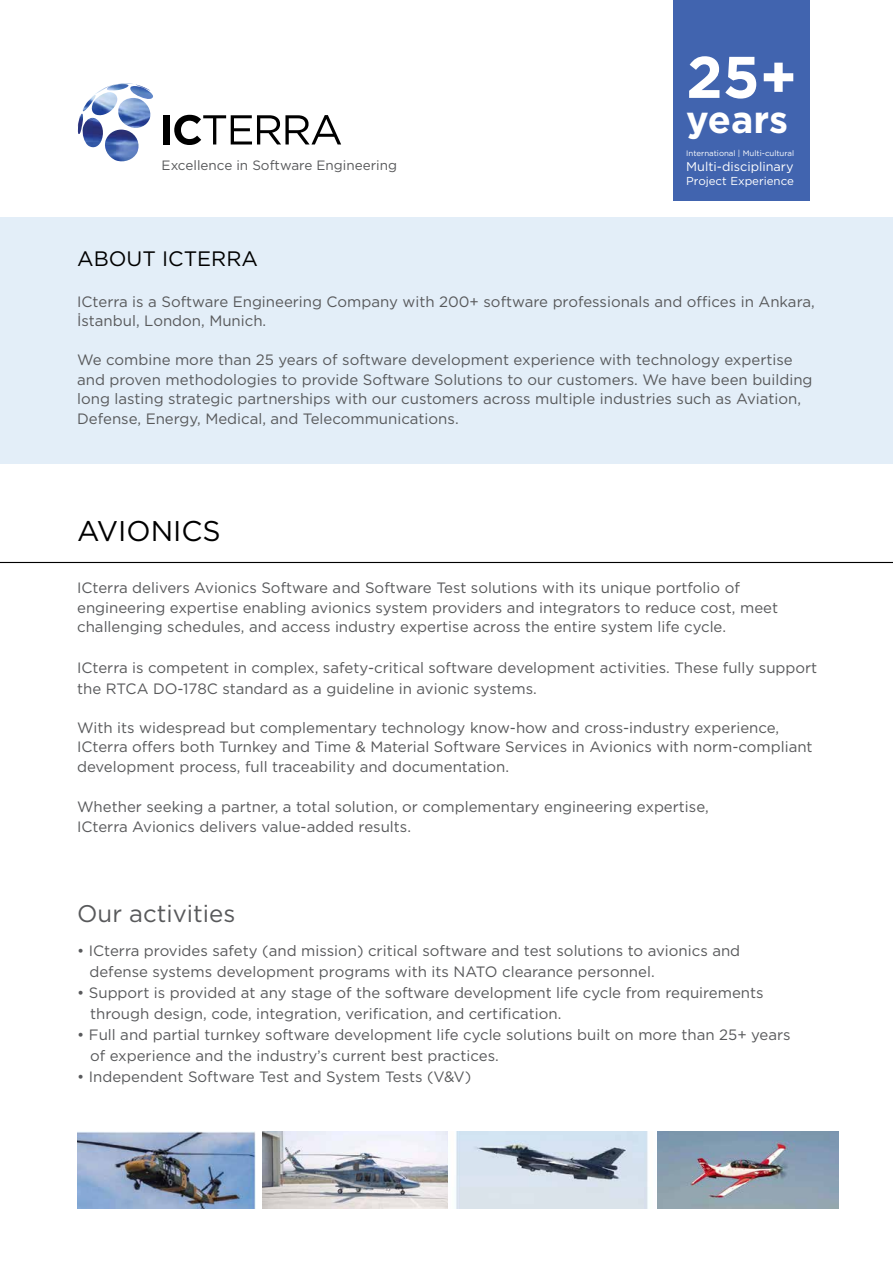
<style>
.page{position:relative;width:893px;height:1263px;background:#fff}
.page>*{position:absolute;margin:0;border:0;box-sizing:border-box;transform-origin:0 0}
.t1{font:700 58.65px "Gotham";color:#fff}
.t2{font:700 37.95px "Gotham";color:#fff}
.t3{font:28.5px "Gotham";color:#000}
.t4{font:24px "Gotham";color:#58595b}
.t5{font:20.85px "Gotham";color:#000}
.t6{font:15px/19.5px "Gotham";color:#58595b}
.t7{font:13.5px "Gotham";color:#58595b}
.t8{font:12.75px "Gotham";color:#fff}
.t9{font:11.55px "Gotham";color:#fff}
.t10{font:7.95px "Gotham";color:#fff}
</style>
<div class="page">
<div style="left:673px;top:0;width:137px;height:200px;background:#4164af"></div>
<div style="left:163px;top:115px;width:7px;height:29px;background:#000"></div>
<svg style="left:174px;top:115px;width:167px;height:30px"></svg>
<img style="left:78px;top:83px;width:75px;height:79px">
<hr style="left:0;top:562px;width:893px;height:1px;background:#000">
<img style="left:262px;top:1131px;width:186px;height:78px">
<img style="left:456px;top:1131px;width:192px;height:78px">
<img style="left:657px;top:1131px;width:182px;height:78px">
<img style="left:77px;top:1131px;width:179px;height:78px">
<div style="left:0;top:217px;width:893px;height:247px;background:#e3eef8"></div>
<p class="t7" style="left:162px;top:159px;width:237px">Excellence in Software Engineering</p>
<h3 class="t5" style="left:77px;top:248px;width:182px">ABOUT ICTERRA</h3>
<h1 class="t1" style="left:686px;top:51px;width:113px">25+</h1>
<h2 class="t2" style="left:686px;top:102px;width:104px">years</h2>
<p class="t10" style="left:686px;top:149px;width:109px">International | Multi-cultural</p>
<p class="t9" style="left:686px;top:175px;width:109px">Project Experience</p>
<p class="t8" style="left:686px;top:160px;width:109px">Multi-disciplinary</p>
<p class="t6" style="left:77px;top:292px;width:739px">ICterra is a Software Engineering Company with 200+ software professionals and offices in Ankara,<br>İstanbul, London, Munich.</p>
<p class="t6" style="left:77px;top:351px;width:737px">We combine more than 25 years of software development experience with technology expertise and proven methodologies to provide Software Solutions to our customers. We have been building long lasting strategic partnerships with our customers across multiple industries such as Aviation, Defense, Energy, Medical, and Telecommunications.</p>
<h3 class="t3" style="left:77px;top:517px;width:145px">AVIONICS</h3>
<p class="t6" style="left:77px;top:579px;width:703px">ICterra delivers Avionics Software and Software Test solutions with its unique portfolio of engineering expertise enabling avionics system providers and integrators to reduce cost, meet challenging schedules, and access industry expertise across the entire system life cycle.</p>
<p class="t6" style="left:77px;top:657px;width:742px;line-height:21px">ICterra is competent in complex, safety-critical software development activities. These fully support the RTCA DO-178C standard as a guideline in avionic systems.</p>
<p class="t6" style="left:77px;top:718px;width:737px">With its widespread but complementary technology know-how and cross-industry experience,<br>ICterra offers both Turnkey and Time &amp; Material Software Services in Avionics with norm-compliant development process, full traceability and documentation.</p>
<p class="t6" style="left:77px;top:798px;width:633px">Whether seeking a partner, a total solution, or complementary engineering expertise,<br>ICterra Avionics delivers value-added results.</p>
<h3 class="t4" style="left:77px;top:901px;width:160px">Our activities</h3>
<p class="t6" style="left:89px;top:941px;width:652px;line-height:21px;text-indent:-12px">• ICterra provides safety (and mission) critical software and test solutions to avionics and defense systems development programs with its NATO clearance personnel.</p>
<p class="t6" style="left:90px;top:983px;width:675px;line-height:21px;text-indent:-13px">• Support is provided at any stage of the software development life cycle from requirements through design, code, integration, verification, and certification.</p>
<p class="t6" style="left:90px;top:1025px;width:702px;line-height:21px;text-indent:-13px">• Full and partial turnkey software development life cycle solutions built on more than 25+ years of experience and the industry’s current best practices.</p>
<p class="t6" style="left:77px;top:1068px;width:396px">• Independent Software Test and System Tests (V&amp;V)</p>
</div>
